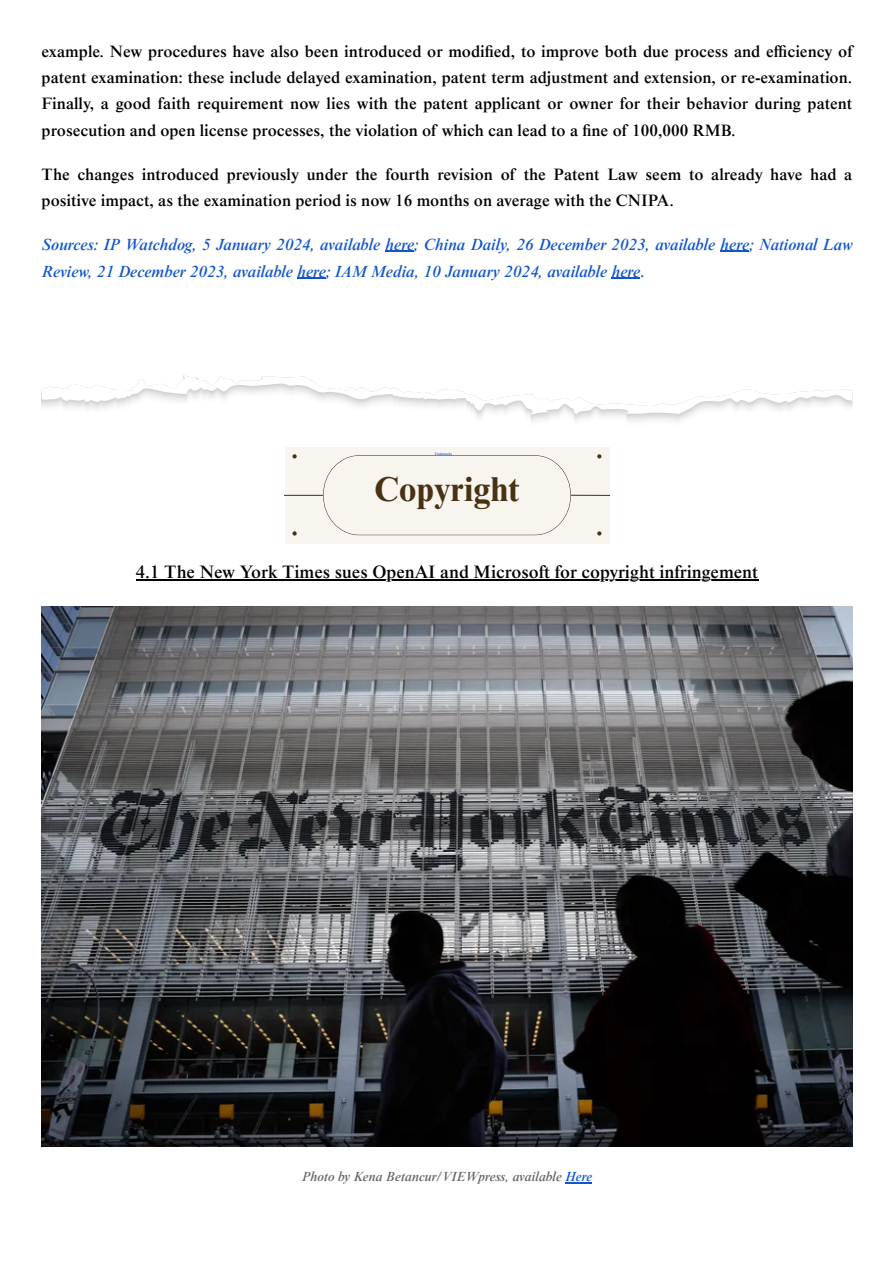
<style>
.page{position:relative;width:894px;height:1263px;background:#fff}
.page>*{position:absolute;margin:0;border:0;box-sizing:border-box;transform-origin:0 0}
.t1{font:700 34.5px "Times NRMT Pro";color:#473212}
.t2{font:500 18px "Times NRMT Pro";color:#000}
.t3{font:500 16.5px/26.2px "Times NRMT Pro";color:#000;text-align:justify}
.t4{font:italic 500 16.5px/27px "Times NRMT Pro";color:#15c}
.t5{font:italic 500 13.5px "Times NRMT Pro";color:#666}
.t6{font:500 3.45px "Times NRMT Pro";color:#15c}
.s1{font-style:normal}
.s2{color:#15c}
</style>
<div class="page">
<svg style="left:385px;top:251px;width:29px;height:1px"></svg>
<svg style="left:720px;top:251px;width:28px;height:1px"></svg>
<svg style="left:297px;top:278px;width:29px;height:1px"></svg>
<svg style="left:611px;top:278px;width:29px;height:1px"></svg>
<hr style="left:136px;top:579px;width:621px;height:2px;background:#000">
<hr style="left:565px;top:1182px;width:27px;height:2px;background:#15c">
<svg style="left:42px;top:375px;width:810px;height:47px"></svg>
<div style="left:285px;top:447px;width:324px;height:96px;background:#f8f4ee"></div>
<svg style="left:323px;top:455px;width:247px;height:80px"></svg>
<hr style="left:285px;top:495px;width:38px;height:1px;background:#473212">
<hr style="left:571px;top:495px;width:38px;height:1px;background:#473212">
<svg style="left:292px;top:454px;width:4px;height:4px"></svg>
<svg style="left:597px;top:454px;width:4px;height:4px"></svg>
<svg style="left:292px;top:531px;width:4px;height:5px"></svg>
<svg style="left:597px;top:531px;width:4px;height:5px"></svg>
<img style="left:42px;top:606px;width:810px;height:540px">
<p class="t3" style="left:42px;top:41px;width:811px">example. New procedures have also been introduced or modified, to improve both due process and efficiency of patent examination: these include delayed examination, patent term adjustment and extension, or re-examination.<br>Finally, a good faith requirement now lies with the patent applicant or owner for their behavior during patent prosecution and open license processes, the violation of which can lead to a fine of 100,000 RMB.</p>
<p class="t3" style="left:42px;top:164px;width:811px;line-height:25.8px">The changes introduced previously under the fourth revision of the Patent Law seem to already have had a positive impact, as the examination period is now 16 months on average with the CNIPA.</p>
<p class="t4" style="left:42px;top:233px;width:812px">Sources: IP Watchdog, 5 January 2024, available here; China Daily, 26 December 2023, available here; National Law<br>Review, 21 December 2023, available here; IAM Media, 10 January 2024, available here<span class="s1">.</span></p>
<p class="t6" style="left:434px;top:453px;width:19px">Trademarks</p>
<p class="t1" style="left:374px;top:476px;width:147px">Copyright</p>
<h3 class="t2" style="left:136px;top:565px;width:623px">4.1 The New York Times sues OpenAI and Microsoft for copyright infringement</h3>
<p class="t5" style="left:302px;top:1172px;width:291px">Photo by Kena Betancur/VIEWpress, available <span class="s2">Here</span></p>
</div>
